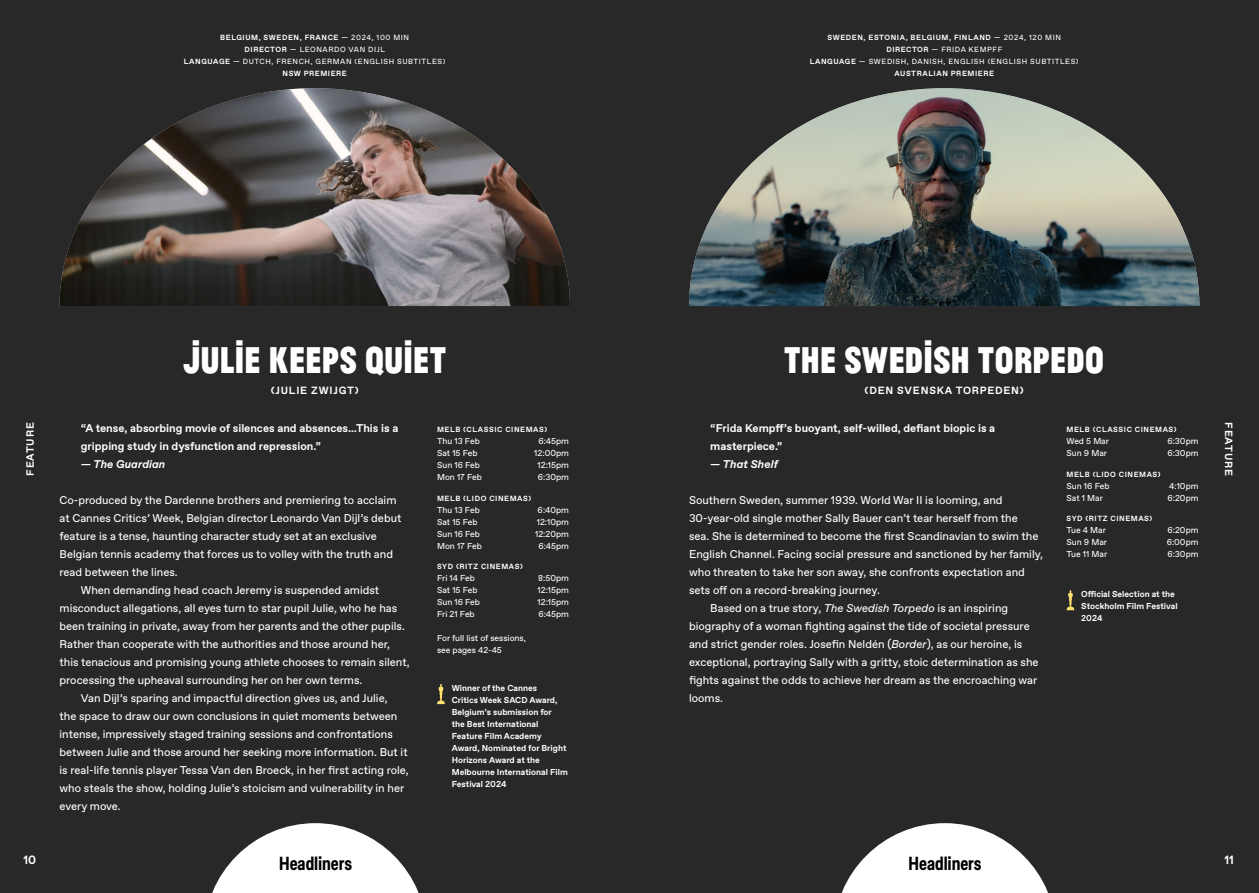
<style>
.page{position:relative;width:1259px;height:893px;background:#fff}
.page>*{position:absolute;margin:0;border:0;box-sizing:border-box;transform-origin:0 0}
.t1{font:700 39px "Jean Luc";letter-spacing:-.005em;color:#fff}
.t2{font:700 condensed 18.9px "Messina Sans";letter-spacing:-.005em;color:#000}
.t3{font:700 12px "Favorit";color:#fff}
.t4{font:11.25px "Favorit";color:#fff}
.t5{font:700 11.25px/18px "Favorit";color:#fff}
.t6{font:italic 700 11.25px "Favorit";color:#fff}
.t7{font:700 10.5px "Favorit";letter-spacing:.075em;color:#fff}
.t8{font:8.7px/12px "Favorit";color:#fff}
.t9{font:700 8.7px/12px "Favorit";color:#fff}
.t10{font:7.5px/12px "Favorit";letter-spacing:.075em;color:#fff;text-align:center}
.t11{font:700 7.5px "Favorit";letter-spacing:.075em;color:#fff}
.s1{font-weight:700}
.s2{font-style:italic}
</style>
<div class="page">
<div style="left:0;top:0;width:629px;height:893px;background:#292829"></div>
<img style="left:60px;top:88px;width:510px;height:218px">
<svg style="left:212px;top:823px;width:207px;height:70px"></svg>
<div style="left:629px;top:0;width:630px;height:893px;background:#292829"></div>
<img style="left:689px;top:88px;width:510px;height:218px">
<svg style="left:841px;top:823px;width:207px;height:70px"></svg>
<svg style="left:1066px;top:590px;width:8px;height:20px"></svg>
<svg style="left:437px;top:684px;width:8px;height:20px"></svg>
<p class="t10" style="left:184px;top:31px;width:263px"><span class="s1">BELGIUM, SWEDEN, FRANCE</span> — 2024, 100 MIN<br><span class="s1">DIRECTOR</span> — LEONARDO VAN DIJL<br><span class="s1">LANGUAGE</span> — DUTCH, FRENCH, GERMAN (ENGLISH SUBTITLES)<br><span class="s1">NSW PREMIERE</span></p>
<p class="t10" style="left:810px;top:31px;width:270px"><span class="s1">SWEDEN, ESTONIA, BELGIUM, FINLAND</span> — 2024, 120 MIN <span class="s1">DIRECTOR</span> — FRIDA KEMPFF<br><span class="s1">LANGUAGE</span> — SWEDISH, DANISH, ENGLISH (ENGLISH SUBTITLES)<br><span class="s1">AUSTRALIAN PREMIERE</span></p>
<p class="t7" style="left:23px;top:476px;width:55px;rotate:-90deg">FEATURE</p>
<p class="t3" style="left:23px;top:852px;width:14px">10</p>
<h1 class="t1" style="left:183px;top:333px;width:264px">JULIE KEEPS QUIET</h1>
<h1 class="t1" style="left:784px;top:333px;width:322px">THE SWEDISH TORPEDO</h1>
<p class="t7" style="left:271px;top:383px;width:89px">(JULIE ZWIJGT)</p>
<p class="t7" style="left:864px;top:383px;width:161px">(DEN SVENSKA TORPEDEN)</p>
<p class="t5" style="left:81px;top:419px;width:319px">“A tense, absorbing movie of silences and absences…This is a gripping study in dysfunction and repression.”</p>
<p class="t6" style="left:81px;top:457px;width:86px">— The Guardian</p>
<p class="t4" style="left:60px;top:493px;width:338px">Co-produced by the Dardenne brothers and premiering to acclaim</p>
<p class="t4" style="left:60px;top:511px;width:343px">at Cannes Critics’ Week, Belgian director Leonardo Van Dijl’s debut</p>
<p class="t4" style="left:60px;top:529px;width:319px">feature is a tense, haunting character study set at an exclusive</p>
<p class="t4" style="left:60px;top:547px;width:335px">Belgian tennis academy that forces us to volley with the truth and</p>
<p class="t4" style="left:60px;top:565px;width:120px">read between the lines.</p>
<p class="t4" style="left:81px;top:583px;width:300px">When demanding head coach Jeremy is suspended amidst</p>
<p class="t4" style="left:60px;top:601px;width:339px">misconduct allegations, all eyes turn to star pupil Julie, who he has</p>
<p class="t4" style="left:60px;top:619px;width:347px">been training in private, away from her parents and the other pupils.</p>
<p class="t4" style="left:60px;top:637px;width:332px">Rather than cooperate with the authorities and those around her,</p>
<p class="t4" style="left:60px;top:655px;width:351px">this tenacious and promising young athlete chooses to remain silent,</p>
<p class="t4" style="left:60px;top:673px;width:304px">processing the upheaval surrounding her on her own terms.</p>
<p class="t4" style="left:81px;top:691px;width:308px">Van Dijl’s sparing and impactful direction gives us, and Julie,</p>
<p class="t4" style="left:60px;top:709px;width:339px">the space to draw our own conclusions in quiet moments between</p>
<p class="t4" style="left:60px;top:727px;width:335px">intense, impressively staged training sessions and confrontations</p>
<p class="t4" style="left:60px;top:745px;width:350px">between Julie and those around her seeking more information. But it</p>
<p class="t4" style="left:60px;top:763px;width:351px">is real-life tennis player Tessa Van den Broeck, in her first acting role,</p>
<p class="t4" style="left:60px;top:781px;width:346px">who steals the show, holding Julie’s stoicism and vulnerability in her</p>
<p class="t4" style="left:60px;top:799px;width:63px">every move.</p>
<p class="t11" style="left:437px;top:425px;width:112px">MELB (CLASSIC CINEMAS)</p>
<p class="t8" style="left:437px;top:435px;width:44px">Thu 13 Feb</p>
<p class="t8" style="left:538px;top:435px;width:32px">6:45pm</p>
<p class="t8" style="left:437px;top:447px;width:42px">Sat 15 Feb</p>
<p class="t8" style="left:534px;top:447px;width:36px">12:00pm</p>
<p class="t8" style="left:437px;top:459px;width:44px">Sun 16 Feb</p>
<p class="t8" style="left:537px;top:459px;width:33px">12:15pm</p>
<p class="t8" style="left:437px;top:471px;width:46px">Mon 17 Feb</p>
<p class="t8" style="left:538px;top:471px;width:33px">6:30pm</p>
<p class="t11" style="left:437px;top:493px;width:96px">MELB (LIDO CINEMAS)</p>
<p class="t8" style="left:437px;top:504px;width:44px">Thu 13 Feb</p>
<p class="t8" style="left:537px;top:504px;width:33px">6:40pm</p>
<p class="t8" style="left:437px;top:516px;width:42px">Sat 15 Feb</p>
<p class="t8" style="left:537px;top:516px;width:34px">12:10pm</p>
<p class="t8" style="left:437px;top:528px;width:44px">Sun 16 Feb</p>
<p class="t8" style="left:535px;top:528px;width:35px">12:20pm</p>
<p class="t8" style="left:437px;top:540px;width:46px">Mon 17 Feb</p>
<p class="t8" style="left:538px;top:540px;width:32px">6:45pm</p>
<p class="t11" style="left:437px;top:562px;width:87px">SYD (RITZ CINEMAS)</p>
<p class="t8" style="left:437px;top:572px;width:40px">Fri 14 Feb</p>
<p class="t8" style="left:538px;top:572px;width:32px">8:50pm</p>
<p class="t8" style="left:437px;top:584px;width:42px">Sat 15 Feb</p>
<p class="t8" style="left:537px;top:584px;width:33px">12:15pm</p>
<p class="t8" style="left:437px;top:596px;width:44px">Sun 16 Feb</p>
<p class="t8" style="left:537px;top:596px;width:33px">12:15pm</p>
<p class="t8" style="left:437px;top:608px;width:39px">Fri 21 Feb</p>
<p class="t8" style="left:538px;top:608px;width:32px">6:45pm</p>
<p class="t8" style="left:437px;top:632px;width:90px">For full list of sessions, see pages 42-45</p>
<p class="t9" style="left:452px;top:681px;width:118px">Winner of the Cannes<br>Critics Week SACD Award,<br>Belgium’s submission for<br>the Best International<br>Feature Film Academy<br>Award, Nominated for Bright<br>Horizons Award at the<br>Melbourne International Film<br>Festival 2024</p>
<p class="t5" style="left:710px;top:419px;width:286px">“Frida Kempff’s buoyant, self-willed, defiant biopic is a masterpiece.”</p>
<p class="t6" style="left:710px;top:457px;width:69px">— That Shelf</p>
<p class="t4" style="left:689px;top:493px;width:315px">Southern Sweden, summer 1939. World War II is looming, and</p>
<p class="t4" style="left:689px;top:511px;width:330px">30-year-old single mother Sally Bauer can’t tear herself from the</p>
<p class="t4" style="left:689px;top:529px;width:351px">sea. She is determined to become the first Scandinavian to swim the</p>
<p class="t4" style="left:689px;top:547px;width:356px">English Channel. Facing social pressure and sanctioned by her family,</p>
<p class="t4" style="left:689px;top:565px;width:337px">who threaten to take her son away, she confronts expectation and</p>
<p class="t4" style="left:689px;top:583px;width:192px">sets off on a record-breaking journey.</p>
<p class="t4" style="left:710px;top:601px;width:299px">Based on a true story, <span class="s2">The Swedish Torpedo</span> is an inspiring</p>
<p class="t4" style="left:689px;top:619px;width:342px">biography of a woman fighting against the tide of societal pressure</p>
<p class="t4" style="left:689px;top:637px;width:335px">and strict gender roles. Josefin Neldén (<span class="s2">Border</span>), as our heroine, is</p>
<p class="t4" style="left:689px;top:655px;width:351px">exceptional, portraying Sally with a gritty, stoic determination as she</p>
<p class="t4" style="left:689px;top:673px;width:350px">fights against the odds to achieve her dream as the encroaching war</p>
<p class="t4" style="left:689px;top:691px;width:35px">looms.</p>
<p class="t11" style="left:1066px;top:425px;width:112px">MELB (CLASSIC CINEMAS)</p>
<p class="t8" style="left:1066px;top:435px;width:44px">Wed 5 Mar</p>
<p class="t8" style="left:1167px;top:435px;width:33px">6:30pm</p>
<p class="t8" style="left:1066px;top:447px;width:42px">Sun 9 Mar</p>
<p class="t8" style="left:1167px;top:447px;width:33px">6:30pm</p>
<p class="t11" style="left:1066px;top:469px;width:96px">MELB (LIDO CINEMAS)</p>
<p class="t8" style="left:1066px;top:480px;width:44px">Sun 16 Feb</p>
<p class="t8" style="left:1169px;top:480px;width:31px">4:10pm</p>
<p class="t8" style="left:1066px;top:492px;width:38px">Sat 1 Mar</p>
<p class="t8" style="left:1167px;top:492px;width:33px">6:20pm</p>
<p class="t11" style="left:1066px;top:514px;width:87px">SYD (RITZ CINEMAS)</p>
<p class="t8" style="left:1066px;top:524px;width:41px">Tue 4 Mar</p>
<p class="t8" style="left:1167px;top:524px;width:33px">6:20pm</p>
<p class="t8" style="left:1066px;top:536px;width:42px">Sun 9 Mar</p>
<p class="t8" style="left:1166px;top:536px;width:33px">6:00pm</p>
<p class="t8" style="left:1066px;top:548px;width:42px">Tue 11 Mar</p>
<p class="t8" style="left:1167px;top:548px;width:33px">6:30pm</p>
<p class="t9" style="left:1081px;top:588px;width:98px">Official Selection at the<br>Stockholm Film Festival<br>2024</p>
<p class="t7" style="left:1236px;top:422px;width:55px;rotate:90deg">FEATURE</p>
<h2 class="t2" style="left:279px;top:850px;width:75px">Headliners</h2>
<p class="t3" style="left:1224px;top:852px;width:11px">11</p>
<h2 class="t2" style="left:908px;top:850px;width:75px">Headliners</h2>
</div>
